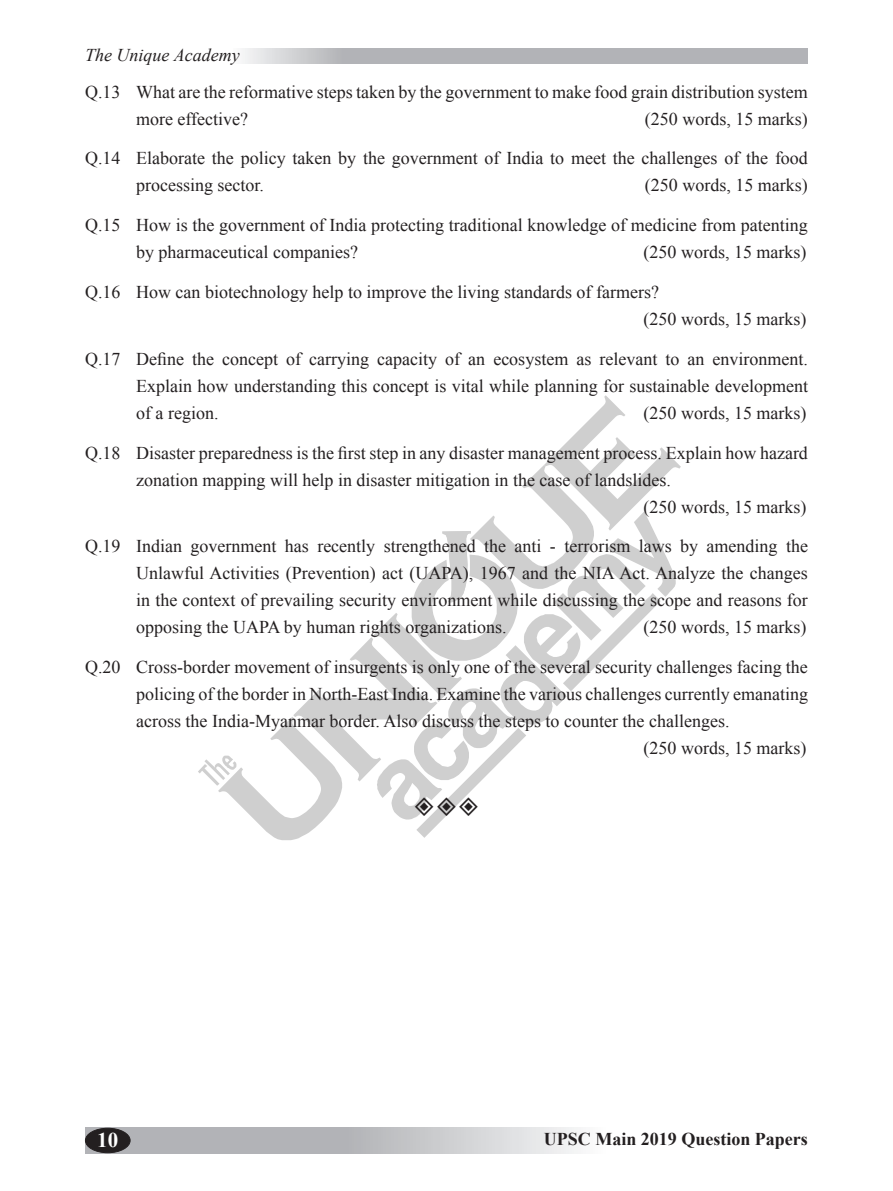
<style>
.page{position:relative;width:893px;height:1191px;background:#fff}
.page>*{position:absolute;margin:0;border:0;box-sizing:border-box;transform-origin:0 0}
.t1{font:700 21px "Times New Roman";color:#fff}
.t2{font:18px/27px "Times New Roman";color:#231f20}
.t3{font:700 18px "Times New Roman";color:#231f20}
.t4{font:italic 18px "Times New Roman";color:#231f20}
</style>
<div class="page">
<svg style="left:85px;top:1127px;width:493px;height:26px;background:#c1c2c5"></svg>
<div style="left:85px;top:1128px;width:45px;height:24px;background:#231f20;border-radius:50%"></div>
<div style="left:85px;top:1127px;width:45px;height:26px;border:1px solid #231f20;border-radius:50%"></div>
<svg style="left:243px;top:49px;width:565px;height:15px;background:#b7b8bc"></svg>
<svg style="left:198px;top:395px;width:483px;height:445px"></svg>
<p class="t4" style="left:85px;top:43px;width:156px">The Unique Academy</p>
<p class="t2" style="left:136px;top:78px;width:673px;text-indent:-51px">Q.13 What are the reformative steps taken by the government to make food grain distribution system more effective?</p>
<p class="t2" style="left:645px;top:105px;width:164px">(250 words, 15 marks)</p>
<p class="t2" style="left:136px;top:144px;width:673px;text-indent:-51px">Q.14 Elaborate the policy taken by the government of India to meet the challenges of the food processing sector.</p>
<p class="t2" style="left:645px;top:171px;width:164px">(250 words, 15 marks)</p>
<p class="t2" style="left:136px;top:211px;width:673px;text-indent:-51px">Q.15 How is the government of India protecting traditional knowledge of medicine from patenting by pharmaceutical companies?</p>
<p class="t2" style="left:644px;top:238px;width:164px">(250 words, 15 marks)</p>
<p class="t2" style="left:644px;top:278px;width:164px;text-indent:-559px">Q.16 How can biotechnology help to improve the living standards of farmers?<br>(250 words, 15 marks)</p>
<p class="t2" style="left:136px;top:345px;width:673px;text-align:justify;text-indent:-51px">Q.17 Define the concept of carrying capacity of an ecosystem as relevant to an environment.<br>Explain how understanding this concept is vital while planning for sustainable development of a region.</p>
<p class="t2" style="left:644px;top:399px;width:164px">(250 words, 15 marks)</p>
<p class="t2" style="left:85px;top:439px;width:724px">Q.18 Disaster preparedness is the first step in any disaster management process. Explain how hazard</p>
<p class="t2" style="left:136px;top:466px;width:536px">zonation mapping will help in disaster mitigation in the case of landslides.</p>
<p class="t2" style="left:644px;top:493px;width:164px">(250 words, 15 marks)</p>
<p class="t2" style="left:136px;top:532px;width:673px;text-align:justify;text-indent:-51px">Q.19 Indian government has recently strengthened the anti - terrorism laws by amending the Unlawful Activities (Prevention) act (UAPA), 1967 and the NIA Act. Analyze the changes in the context of prevailing security environment while discussing the scope and reasons for opposing the UAPA by human rights organizations.</p>
<p class="t2" style="left:644px;top:613px;width:164px">(250 words, 15 marks)</p>
<p class="t2" style="left:85px;top:653px;width:724px">Q.20 Cross-border movement of insurgents is only one of the several security challenges facing the</p>
<p class="t2" style="left:136px;top:680px;width:673px">policing of the border in North-East India. Examine the various challenges currently emanating</p>
<p class="t2" style="left:136px;top:707px;width:595px">across the India-Myanmar border. Also discuss the steps to counter the challenges.</p>
<p class="t2" style="left:644px;top:734px;width:164px">(250 words, 15 marks)</p>
<p class="t1" style="left:97px;top:1125px;width:22px">10</p>
<p class="t3" style="left:544px;top:1126px;width:266px">UPSC Main 2019 Question Papers</p>
</div>
